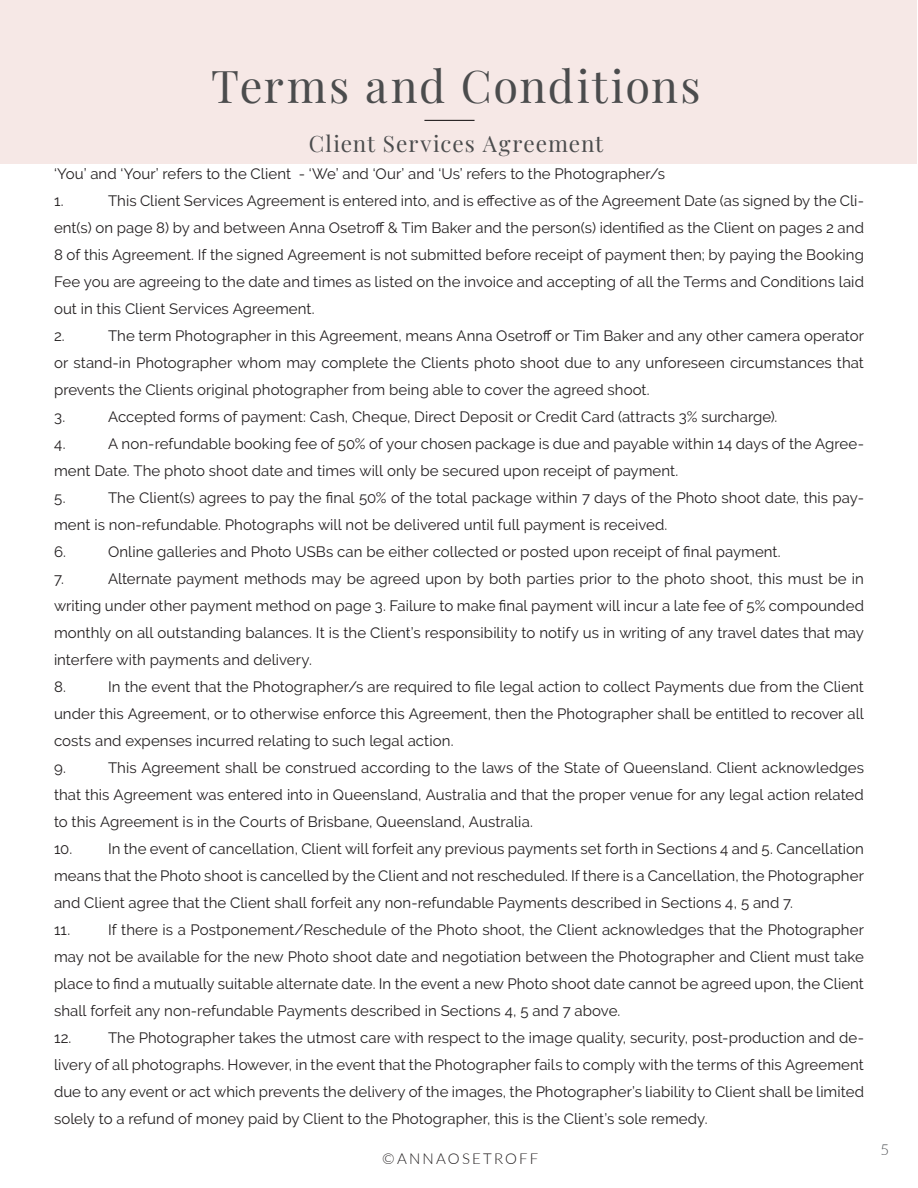
<style>
.page{position:relative;width:918px;height:1188px;background:#fff}
.page>*{position:absolute;margin:0;border:0;box-sizing:border-box;transform-origin:0 0}
.Highlight_1{font:45px "Playfair Display";letter-spacing:.04em;color:#4b4c4d}
.Highlight_1-2{font:22.5px "Playfair Display";letter-spacing:.045em;color:#4b4c4d}
.Body_Text{font:15px/27px "Raleway";letter-spacing:.005em;color:#231f20;text-align:justify}
.t1{font:300 15px "Lato";letter-spacing:.145em;color:#231f20}
.t2{font:300 15px "Lato";color:#505356}
</style>
<div class="page">
<div style="left:1px;top:1px;width:916px;height:163px;background:#f6e8e6"></div>
<hr style="left:424px;top:120px;width:51px;height:1px;background:#231f20">
<p class="Highlight_1" style="left:211px;top:51px;width:491px">Terms and Conditions</p>
<p class="Highlight_1-2" style="left:309px;top:126px;width:296px">Client Services Agreement</p>
<p class="Body_Text" style="left:54px;top:160px;width:613px">‘You’ and ‘Your’ refers to the Client - ‘We’ and ‘Our’ and ‘Us’ refers to the Photographer/s</p>
<p class="Body_Text" style="left:54px;top:187px;width:11px">1.</p>
<p class="Body_Text" style="left:54px;top:187px;width:812px;text-indent:54px">This Client Services Agreement is entered into, and is effective as of the Agreement Date (as signed by the Cli&shy;ent(s) on page 8) by and between Anna Osetroff &amp; Tim Baker and the person(s) identified as the Client on pages 2 and 8 of this Agreement. If the signed Agreement is not submitted before receipt of payment then; by paying the Booking Fee you are agreeing to the date and times as listed on the invoice and accepting of all the Terms and Conditions laid out in this Client Services Agreement.</p>
<p class="Body_Text" style="left:54px;top:322px;width:12px">2.</p>
<p class="Body_Text" style="left:54px;top:322px;width:811px;text-indent:54px">The term Photographer in this Agreement, means Anna Osetroff or Tim Baker and any other camera operator or stand-in Photographer whom may complete the Clients photo shoot due to any unforeseen circumstances that prevents the Clients original photographer from being able to cover the agreed shoot.</p>
<p class="Body_Text" style="left:54px;top:403px;width:13px">3.</p>
<p class="Body_Text" style="left:108px;top:403px;width:671px">Accepted forms of payment: Cash, Cheque, Direct Deposit or Credit Card (attracts 3% surcharge).</p>
<p class="Body_Text" style="left:54px;top:430px;width:13px">4.</p>
<p class="Body_Text" style="left:54px;top:430px;width:811px;text-indent:54px">A non-refundable booking fee of 50% of your chosen package is due and payable within 14 days of the Agree&shy;ment Date. The photo shoot date and times will only be secured upon receipt of payment.</p>
<p class="Body_Text" style="left:54px;top:484px;width:13px">5.</p>
<p class="Body_Text" style="left:54px;top:484px;width:811px;text-indent:54px">The Client(s) agrees to pay the final 50% of the total package within 7 days of the Photo shoot date, this pay&shy;ment is non-refundable. Photographs will not be delivered until full payment is received.</p>
<p class="Body_Text" style="left:54px;top:538px;width:14px">6.</p>
<p class="Body_Text" style="left:108px;top:538px;width:674px">Online galleries and Photo USBs can be either collected or posted upon receipt of final payment.</p>
<p class="Body_Text" style="left:54px;top:565px;width:11px">7.</p>
<p class="Body_Text" style="left:54px;top:565px;width:812px;text-indent:54px">Alternate payment methods may be agreed upon by both parties prior to the photo shoot, this must be in writing under other payment method on page 3. Failure to make final payment will incur a late fee of 5% compounded monthly on all outstanding balances. It is the Client’s responsibility to notify us in writing of any travel dates that may interfere with payments and delivery.</p>
<p class="Body_Text" style="left:54px;top:673px;width:13px">8.</p>
<p class="Body_Text" style="left:54px;top:673px;width:811px;text-indent:54px">In the event that the Photographer/s are required to file legal action to collect Payments due from the Client under this Agreement, or to otherwise enforce this Agreement, then the Photographer shall be entitled to recover all costs and expenses incurred relating to such legal action.</p>
<p class="Body_Text" style="left:54px;top:754px;width:14px">9.</p>
<p class="Body_Text" style="left:54px;top:754px;width:811px;text-indent:54px">This Agreement shall be construed according to the laws of the State of Queensland. Client acknowledges that this Agreement was entered into in Queensland, Australia and that the proper venue for any legal action related to this Agreement is in the Courts of Brisbane, Queensland, Australia.</p>
<p class="Body_Text" style="left:54px;top:835px;width:812px">10. In the event of cancellation, Client will forfeit any previous payments set forth in Sections 4 and 5. Cancellation means that the Photo shoot is cancelled by the Client and not rescheduled. If there is a Cancellation, the Photographer and Client agree that the Client shall forfeit any non-refundable Payments described in Sections 4, 5 and 7.</p>
<p class="Body_Text" style="left:54px;top:916px;width:18px">11.</p>
<p class="Body_Text" style="left:54px;top:916px;width:812px;text-indent:54px">If there is a Postponement/Reschedule of the Photo shoot, the Client acknowledges that the Photographer may not be available for the new Photo shoot date and negotiation between the Photographer and Client must take place to find a mutually suitable alternate date. In the event a new Photo shoot date cannot be agreed upon, the Client shall forfeit any non-refundable Payments described in Sections 4, 5 and 7 above.</p>
<p class="Body_Text" style="left:54px;top:1024px;width:19px">12.</p>
<p class="Body_Text" style="left:54px;top:1024px;width:811px;text-indent:54px">The Photographer takes the utmost care with respect to the image quality, security, post-production and de&shy;livery of all photographs. However, in the event that the Photographer fails to comply with the terms of this Agreement due to any event or act which prevents the delivery of the images, the Photographer’s liability to Client shall be limited solely to a refund of money paid by Client to the Photographer, this is the Client’s sole remedy.</p>
<p class="t1" style="left:382px;top:1148px;width:158px">©ANNAOSETROFF</p>
<p class="t2" style="left:881px;top:1140px;width:10px">5</p>
</div>
